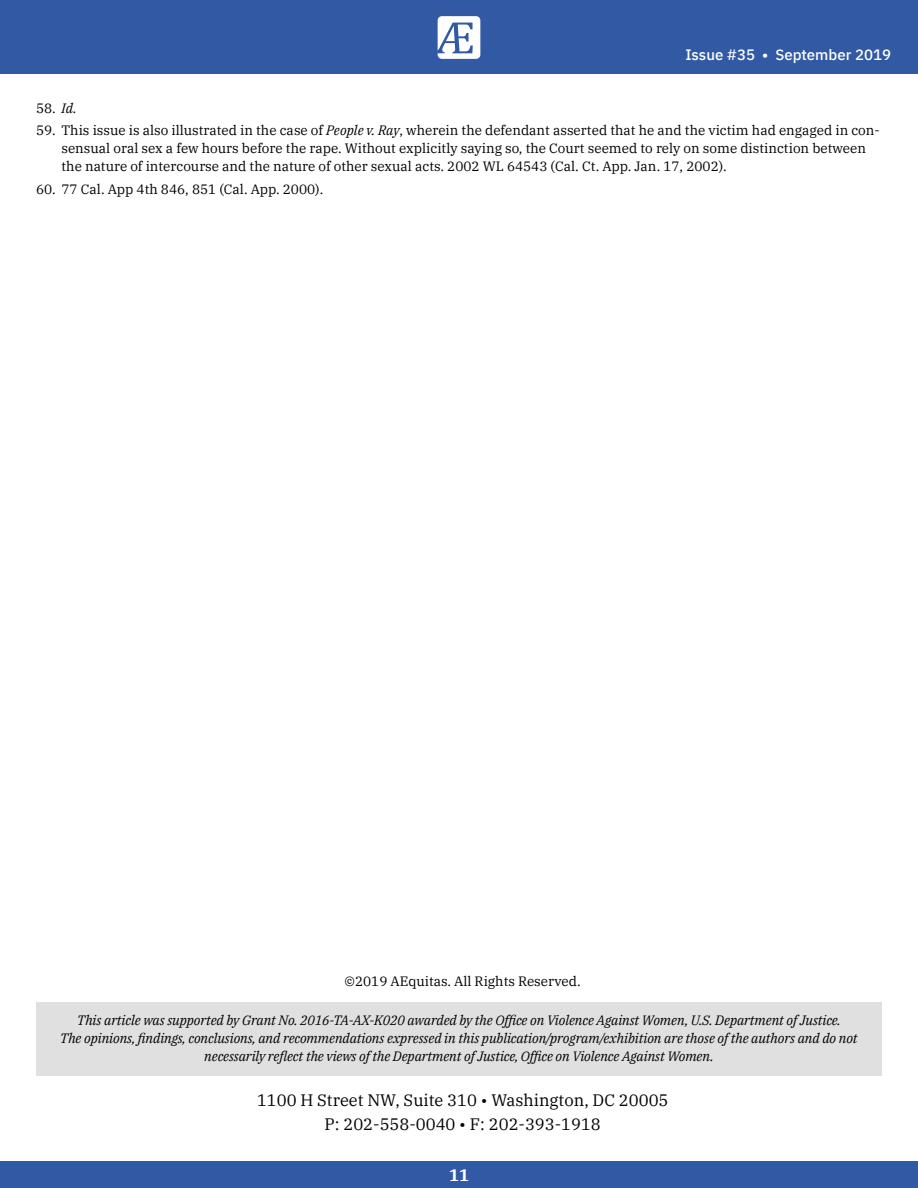
<style>
.page{position:relative;width:918px;height:1188px;background:#fff}
.page>*{position:absolute;margin:0;border:0;box-sizing:border-box;transform-origin:0 0}
.t1{font:16.5px/24.3px "IBM Plex Serif";color:#000;text-align:center}
.t2{font:700 16.5px "IBM Plex Serif";color:#fff}
.t3{font:500 15px "IBM Plex Sans";color:#fff}
.t4{font:13.5px/18px "IBM Plex Serif";color:#000}
.t5{font:italic 13.5px/18px "IBM Plex Serif";letter-spacing:-.01em;color:#000;text-align:center}
.s1{font-style:italic}
</style>
<div class="page">
<div style="left:0;top:0;width:918px;height:74px;background:#325aa4"></div>
<div style="left:0;top:1161px;width:918px;height:27px;background:#325aa4"></div>
<svg style="left:438px;top:16px;width:42px;height:43px"></svg>
<div style="left:36px;top:1002px;width:846px;height:74px;background:#dfe0df"></div>
<p class="t3" style="left:685px;top:43px;width:207px">Issue #35 • September 2019</p>
<p class="t4" style="left:36px;top:98px;width:42px">58. <span class="s1">Id.</span></p>
<p class="t4" style="left:62px;top:120px;width:820px;text-indent:-26px">59. This issue is also illustrated in the case of <span class="s1">People v. Ray</span>, wherein the defendant asserted that he and the victim had engaged in con&shy;sensual oral sex a few hours before the rape. Without explicitly saying so, the Court seemed to rely on some distinction between the nature of intercourse and the nature of other sexual acts. 2002 WL 64543 (Cal. Ct. App. Jan. 17, 2002).</p>
<p class="t4" style="left:36px;top:179px;width:289px">60. 77 Cal. App 4th 846, 851 (Cal. App. 2000).</p>
<p class="t4" style="left:345px;top:972px;width:238px">©2019 AEquitas. All Rights Reserved.</p>
<p class="t5" style="left:60px;top:1010px;width:799px">This article was supported by Grant No. 2016-TA-AX-K020 awarded by the Office on Violence Against Women, U.S. Department of Justice.<br>The opinions, findings, conclusions, and recommendations expressed in this publication/program/exhibition are those of the authors and do not necessarily reflect the views of the Department of Justice, Office on Violence Against Women.</p>
<p class="t1" style="left:257px;top:1086px;width:413px">1100 H Street NW, Suite 310 • Washington, DC 20005<br>P: 202-558-0040 • F: 202-393-1918</p>
<p class="t2" style="left:449px;top:1162px;width:21px">11</p>
</div>
